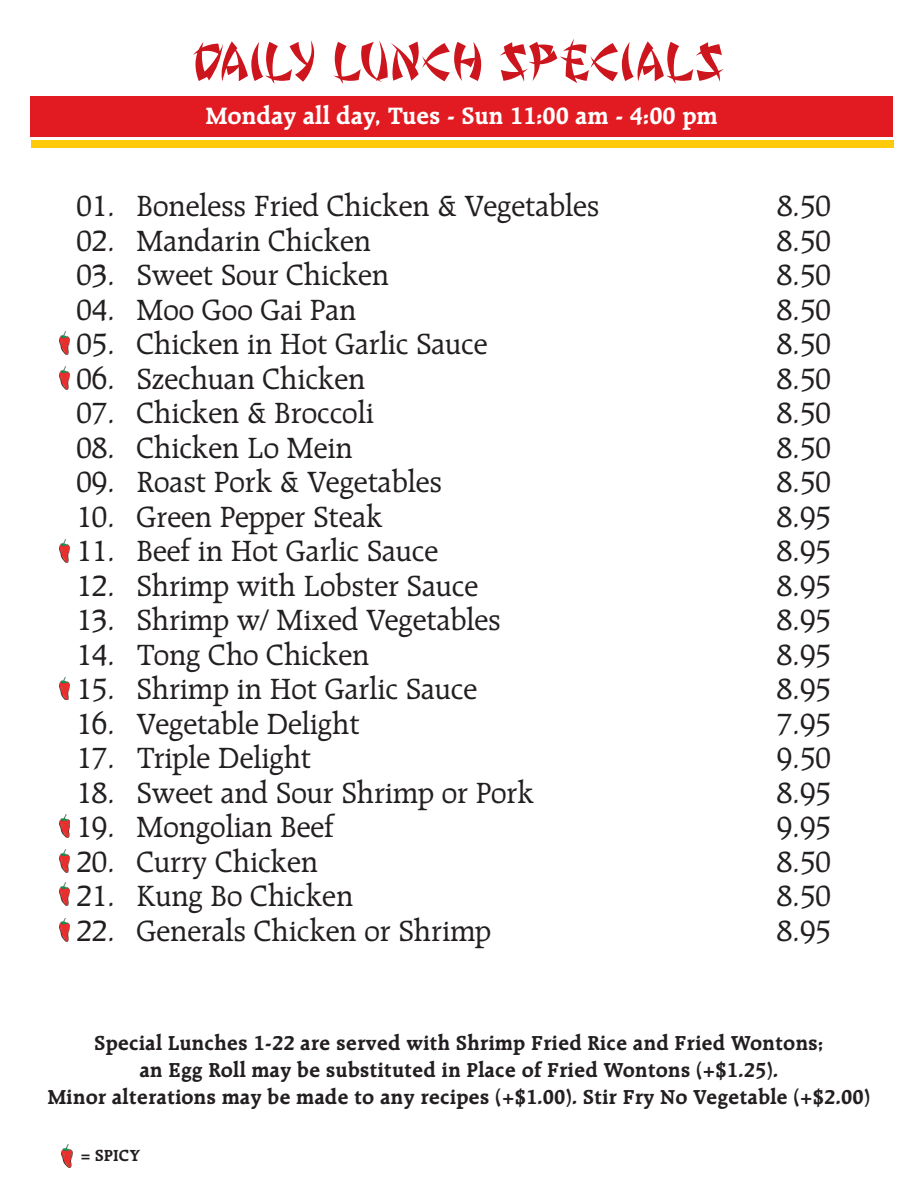
<style>
.page{position:relative;width:918px;height:1188px;background:#fff}
.page>*{position:absolute;margin:0;border:0;box-sizing:border-box;transform-origin:0 0}
.t1{font:51px "Wonton ICG";letter-spacing:-.02em;color:#cd151d}
.t2{font:31.5px "Raleigh";color:#231f20}
.t3{font:700 25.5px "Raleigh";letter-spacing:-.005em;color:#fff}
.t4{font:700 21.75px "Raleigh";color:#231f20}
.t5{font:700 17.25px "Raleigh";color:#231f20}
</style>
<div class="page">
<div style="left:31px;top:140px;width:862px;height:8px;background:#feca0a"></div>
<div style="left:31px;top:96px;width:862px;height:41px;background:#e21a21"></div>
<img style="left:62px;top:1145px;width:10px;height:22px">
<img style="left:59px;top:677px;width:11px;height:23px">
<img style="left:59px;top:332px;width:11px;height:23px">
<img style="left:59px;top:367px;width:11px;height:23px">
<img style="left:59px;top:540px;width:11px;height:22px">
<img style="left:59px;top:918px;width:11px;height:23px">
<img style="left:59px;top:883px;width:11px;height:23px">
<img style="left:59px;top:849px;width:11px;height:23px">
<img style="left:59px;top:814px;width:11px;height:23px">
<p class="t1" style="left:193px;top:25px;width:533px">DAILY LUNCH SPECIALS</p>
<p class="t3" style="left:206px;top:101px;width:513px">Monday all day, Tues - Sun 11:00 am - 4:00 pm</p>
<p class="t2" style="left:76px;top:189px;width:524px">01. Boneless Fried Chicken &amp; Vegetables</p>
<p class="t2" style="left:777px;top:189px;width:56px">8.50</p>
<p class="t2" style="left:76px;top:223px;width:296px">02. Mandarin Chicken</p>
<p class="t2" style="left:777px;top:223px;width:56px">8.50</p>
<p class="t2" style="left:76px;top:258px;width:314px">03. Sweet Sour Chicken</p>
<p class="t2" style="left:777px;top:258px;width:56px">8.50</p>
<p class="t2" style="left:76px;top:292px;width:281px">04. Moo Goo Gai Pan</p>
<p class="t2" style="left:777px;top:292px;width:56px">8.50</p>
<p class="t2" style="left:76px;top:327px;width:412px">05. Chicken in Hot Garlic Sauce</p>
<p class="t2" style="left:777px;top:327px;width:56px">8.50</p>
<p class="t2" style="left:76px;top:361px;width:290px">06. Szechuan Chicken</p>
<p class="t2" style="left:777px;top:361px;width:56px">8.50</p>
<p class="t2" style="left:76px;top:396px;width:299px">07. Chicken &amp; Broccoli</p>
<p class="t2" style="left:777px;top:396px;width:56px">8.50</p>
<p class="t2" style="left:76px;top:430px;width:278px">08. Chicken Lo Mein</p>
<p class="t2" style="left:777px;top:430px;width:56px">8.50</p>
<p class="t2" style="left:76px;top:465px;width:367px">09. Roast Pork &amp; Vegetables</p>
<p class="t2" style="left:777px;top:465px;width:56px">8.50</p>
<p class="t2" style="left:76px;top:499px;width:308px">10. Green Pepper Steak</p>
<p class="t2" style="left:777px;top:499px;width:56px">8.95</p>
<p class="t2" style="left:76px;top:534px;width:363px">11. Beef in Hot Garlic Sauce</p>
<p class="t2" style="left:777px;top:534px;width:56px">8.95</p>
<p class="t2" style="left:76px;top:568px;width:403px">12. Shrimp with Lobster Sauce</p>
<p class="t2" style="left:777px;top:568px;width:56px">8.95</p>
<p class="t2" style="left:76px;top:603px;width:426px">13. Shrimp w/ Mixed Vegetables</p>
<p class="t2" style="left:777px;top:603px;width:56px">8.95</p>
<p class="t2" style="left:76px;top:637px;width:294px">14. Tong Cho Chicken</p>
<p class="t2" style="left:777px;top:637px;width:56px">8.95</p>
<p class="t2" style="left:76px;top:672px;width:402px">15. Shrimp in Hot Garlic Sauce</p>
<p class="t2" style="left:777px;top:672px;width:56px">8.95</p>
<p class="t2" style="left:76px;top:706px;width:285px">16. Vegetable Delight</p>
<p class="t2" style="left:777px;top:706px;width:56px">7.95</p>
<p class="t2" style="left:76px;top:741px;width:236px">17. Triple Delight</p>
<p class="t2" style="left:777px;top:741px;width:56px">9.50</p>
<p class="t2" style="left:76px;top:775px;width:459px">18. Sweet and Sour Shrimp or Pork</p>
<p class="t2" style="left:777px;top:775px;width:56px">8.95</p>
<p class="t2" style="left:76px;top:810px;width:259px">19. Mongolian Beef</p>
<p class="t2" style="left:777px;top:810px;width:56px">9.95</p>
<p class="t2" style="left:76px;top:844px;width:243px">20. Curry Chicken</p>
<p class="t2" style="left:777px;top:844px;width:56px">8.50</p>
<p class="t2" style="left:76px;top:879px;width:278px">21. Kung Bo Chicken</p>
<p class="t2" style="left:777px;top:879px;width:56px">8.50</p>
<p class="t2" style="left:76px;top:913px;width:416px">22. Generals Chicken or Shrimp</p>
<p class="t2" style="left:777px;top:913px;width:56px">8.95</p>
<p class="t4" style="left:94px;top:1030px;width:731px">Special Lunches 1-22 are served with Shrimp Fried Rice and Fried Wontons;</p>
<p class="t4" style="left:140px;top:1057px;width:640px">an Egg Roll may be substituted in Place of Fried Wontons (+$1.25).</p>
<p class="t4" style="left:48px;top:1084px;width:824px">Minor alterations may be made to any recipes (+$1.00). Stir Fry No Vegetable (+$2.00)</p>
<p class="t5" style="left:80px;top:1146px;width:61px">= SPICY</p>
</div>
